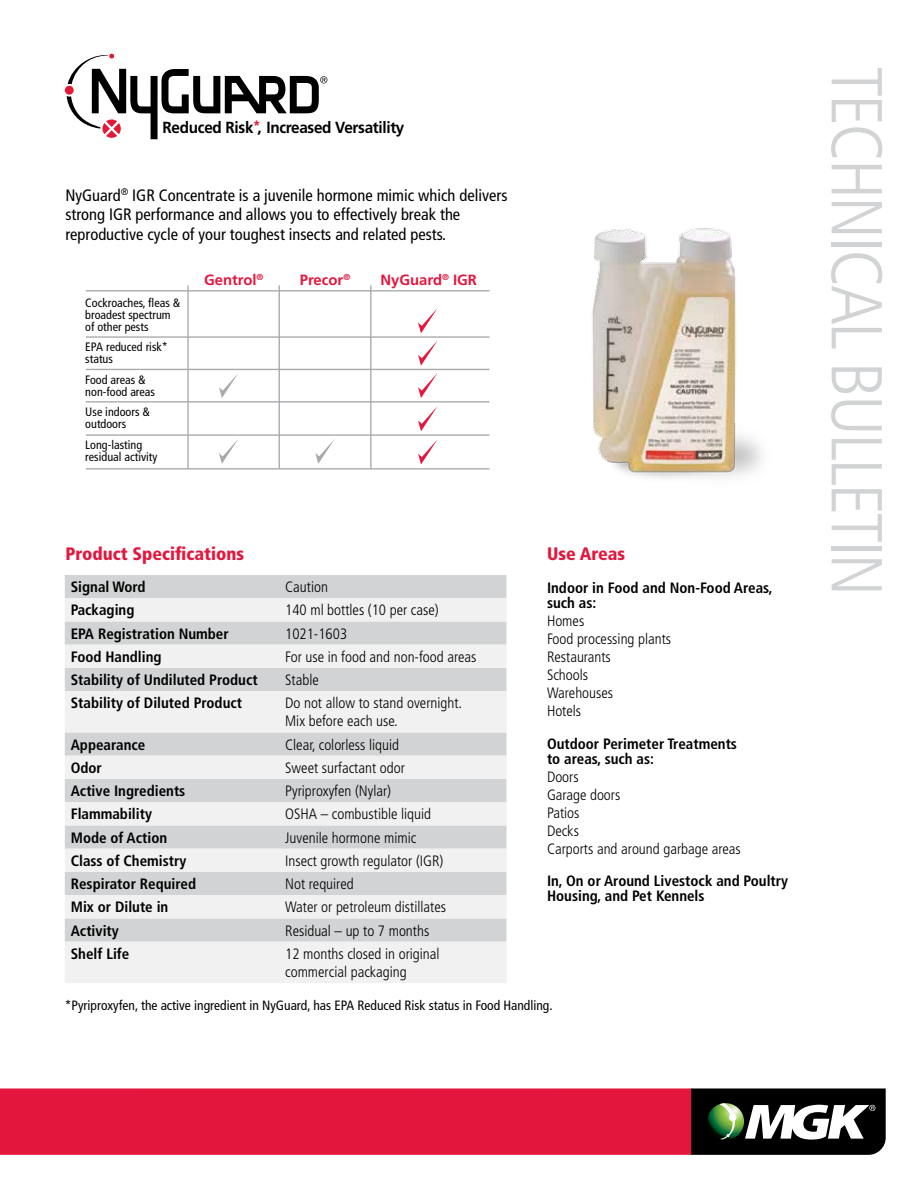
<style>
.page{position:relative;width:918px;height:1188px;background:#fff}
.page>*{position:absolute;margin:0;border:0;box-sizing:border-box;transform-origin:0 0}
.t1{font:300 condensed 72px "Frutiger";letter-spacing:-.04em;color:#d1d3d4}
.t2{font:900 condensed 18px "Frutiger";color:#e3173e}
.t3{font:condensed 16.5px/19.5px "Frutiger";color:#000}
.t4{font:700 16.05px "Frutiger";letter-spacing:-.02em;color:#000;scale:.95 1}
.t5{font:300 condensed 15px/18px "Frutiger";color:#000}
.t6{font:700 condensed 15px/15px "Frutiger";color:#000}
.t7{font:700 14.85px "Frutiger";color:#e3173e}
.t8{font:condensed 13.5px "Frutiger";color:#000}
.t9{font:condensed 12.15px/12.1px "Frutiger";color:#000}
</style>
<div class="page">
<div style="left:65px;top:575px;width:442px;height:23px;background:#d1d3d4"></div>
<svg style="left:65px;top:598px;width:442px;height:385px;fill:#f1f1f2"></svg>
<hr style="left:86px;top:468px;width:404px;height:2px;background:#a7a9ac">
<hr style="left:86px;top:290px;width:404px;height:2px;background:#a7a9ac">
<hr style="left:86px;top:336px;width:404px;height:2px;background:#a7a9ac">
<hr style="left:86px;top:369px;width:404px;height:1px;background:#a7a9ac">
<hr style="left:86px;top:401px;width:404px;height:2px;background:#a7a9ac">
<hr style="left:86px;top:434px;width:404px;height:2px;background:#a7a9ac">
<svg style="left:219px;top:439px;width:19px;height:25px"></svg>
<svg style="left:219px;top:374px;width:19px;height:24px"></svg>
<svg style="left:418px;top:373px;width:20px;height:25px"></svg>
<svg style="left:418px;top:406px;width:20px;height:25px"></svg>
<svg style="left:418px;top:439px;width:20px;height:26px"></svg>
<svg style="left:418px;top:341px;width:20px;height:25px"></svg>
<svg style="left:418px;top:308px;width:20px;height:25px"></svg>
<svg style="left:315px;top:439px;width:20px;height:25px"></svg>
<hr style="left:279px;top:285px;width:1px;height:183px;background:#a7a9ac">
<hr style="left:187px;top:285px;width:2px;height:183px;background:#a7a9ac">
<hr style="left:370px;top:285px;width:2px;height:183px;background:#a7a9ac">
<div style="left:0;top:1088px;width:692px;height:67px;background:#e3173e"></div>
<svg style="left:691px;top:1088px;width:195px;height:67px"></svg>
<div style="left:65px;top:86px;width:9px;height:9px;background:#e31837;border-radius:50%"></div>
<svg style="left:67px;top:53px;width:260px;height:86px"></svg>
<img style="left:592px;top:228px;width:170px;height:250px">
<p class="t4" style="left:163px;top:118px;width:256px">Reduced Risk<sup>*</sup>, Increased Versatility</p>
<p class="t3" style="left:65px;top:185px;width:444px">NyGuard<sup>®</sup> IGR Concentrate is a juvenile hormone mimic which delivers strong IGR performance and allows you to effectively break the reproductive cycle of your toughest insects and related pests.</p>
<p class="t9" style="left:85px;top:297px;width:96px">Cockroaches, fleas &amp; broadest spectrum of other pests</p>
<p class="t9" style="left:85px;top:341px;width:84px">EPA reduced risk* status</p>
<p class="t9" style="left:85px;top:374px;width:71px">Food areas &amp; non-food areas</p>
<p class="t9" style="left:85px;top:406px;width:66px">Use indoors &amp; outdoors</p>
<p class="t9" style="left:85px;top:438px;width:74px">Long-lasting residual activity</p>
<p class="t7" style="left:204px;top:271px;width:61px">Gentrol<sup>®</sup></p>
<p class="t7" style="left:300px;top:271px;width:52px">Precor<sup>®</sup></p>
<p class="t7" style="left:380px;top:271px;width:98px">NyGuard<sup>®</sup> IGR</p>
<p class="t2" style="left:65px;top:543px;width:180px">Product Specifications</p>
<p class="t6" style="left:71px;top:580px;width:76px">Signal Word</p>
<p class="t5" style="left:285px;top:578px;width:44px">Caution</p>
<p class="t6" style="left:71px;top:603px;width:65px">Packaging</p>
<p class="t5" style="left:285px;top:601px;width:155px">140 ml bottles (10 per case)</p>
<p class="t6" style="left:71px;top:626px;width:159px">EPA Registration Number</p>
<p class="t5" style="left:285px;top:625px;width:64px">1021-1603</p>
<p class="t6" style="left:71px;top:649px;width:92px">Food Handling</p>
<p class="t5" style="left:285px;top:648px;width:193px">For use in food and non-food areas</p>
<p class="t6" style="left:71px;top:673px;width:188px">Stability of Undiluted Product</p>
<p class="t5" style="left:285px;top:671px;width:35px">Stable</p>
<p class="t6" style="left:71px;top:696px;width:173px">Stability of Diluted Product</p>
<p class="t5" style="left:285px;top:694px;width:178px">Do not allow to stand overnight.<br>Mix before each use.</p>
<p class="t6" style="left:71px;top:737px;width:76px">Appearance</p>
<p class="t5" style="left:285px;top:736px;width:115px">Clear, colorless liquid</p>
<p class="t6" style="left:71px;top:760px;width:33px">Odor</p>
<p class="t5" style="left:285px;top:759px;width:121px">Sweet surfactant odor</p>
<p class="t6" style="left:71px;top:784px;width:116px">Active Ingredients</p>
<p class="t5" style="left:285px;top:782px;width:107px">Pyriproxyfen (Nylar)</p>
<p class="t6" style="left:71px;top:807px;width:83px">Flammability</p>
<p class="t5" style="left:285px;top:805px;width:147px">OSHA – combustible liquid</p>
<p class="t6" style="left:71px;top:830px;width:98px">Mode of Action</p>
<p class="t5" style="left:285px;top:829px;width:133px">Juvenile hormone mimic</p>
<p class="t6" style="left:71px;top:853px;width:117px">Class of Chemistry</p>
<p class="t5" style="left:285px;top:852px;width:160px">Insect growth regulator (IGR)</p>
<p class="t6" style="left:71px;top:877px;width:127px">Respirator Required</p>
<p class="t5" style="left:285px;top:875px;width:70px">Not required</p>
<p class="t6" style="left:71px;top:900px;width:99px">Mix or Dilute in</p>
<p class="t5" style="left:285px;top:898px;width:162px">Water or petroleum distillates</p>
<p class="t6" style="left:71px;top:923px;width:50px">Activity</p>
<p class="t5" style="left:285px;top:922px;width:146px">Residual – up to 7 months</p>
<p class="t6" style="left:71px;top:946px;width:60px">Shelf Life</p>
<p class="t5" style="left:285px;top:945px;width:156px">12 months closed in original commercial packaging</p>
<p class="t2" style="left:547px;top:543px;width:80px">Use Areas</p>
<p class="t6" style="left:547px;top:580px;width:227px">Indoor in Food and Non-Food Areas, such as:</p>
<p class="t5" style="left:547px;top:612px;width:126px">Homes<br>Food processing plants<br>Restaurants<br>Schools<br>Warehouses<br>Hotels</p>
<p class="t6" style="left:547px;top:736px;width:192px">Outdoor Perimeter Treatments to areas, such as:</p>
<p class="t5" style="left:547px;top:768px;width:195px">Doors<br>Garage doors<br>Patios<br>Decks<br>Carports and around garbage areas</p>
<p class="t6" style="left:547px;top:874px;width:243px">In, On or Around Livestock and Poultry<br>Housing, and Pet Kennels</p>
<p class="t8" style="left:65px;top:998px;width:489px">*Pyriproxyfen, the active ingredient in NyGuard, has EPA Reduced Risk status in Food Handling.</p>
<h1 class="t1" style="left:897px;top:66px;width:531px;rotate:90deg">TECHNICAL BULLETIN</h1>
</div>
